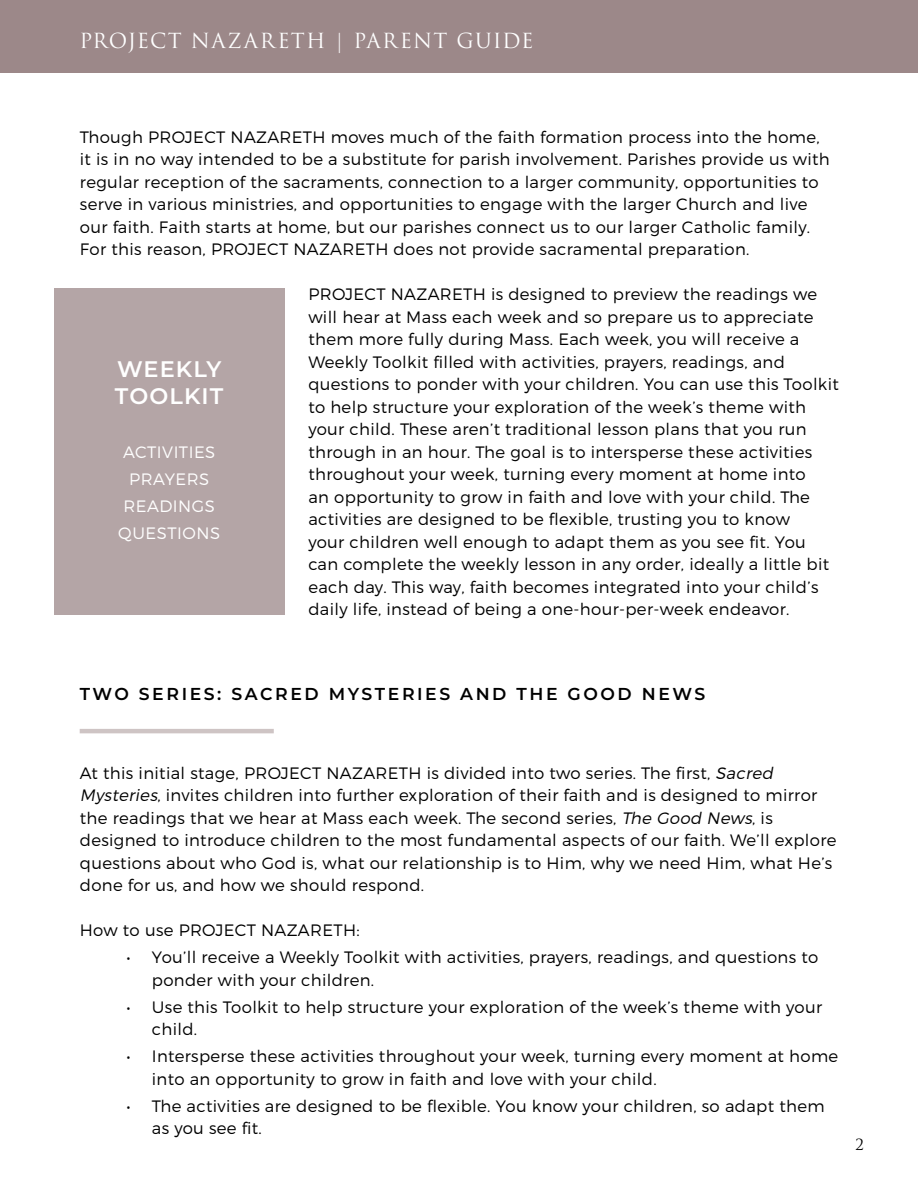
<style>
.page{position:relative;width:918px;height:1188px;background:#fff}
.page>*{position:absolute;margin:0;border:0;box-sizing:border-box;transform-origin:0 0}
.t1{font:600 22.5px/27px "Montserrat";letter-spacing:.05em;color:#fff}
.t2{font:20.25px "Trajan Pro 3";letter-spacing:.055em;color:#fff}
.t3{font:600 17.25px "Montserrat";letter-spacing:.15em;color:#000}
.t4{font:300 16.5px/22.5px "Montserrat";letter-spacing:.02em;color:#000}
.t5{font:300 16.5px/27px "Montserrat";letter-spacing:.03em;color:#fff;text-align:center}
.t6{font:15px "Trajan Pro 3";color:#000}
.s1{font-style:italic}
</style>
<div class="page">
<div style="left:0;top:0;width:918px;height:72px;background:#9c8889"></div>
<hr style="left:80px;top:729px;width:194px;height:4px;background:#cec4c4">
<div style="left:54px;top:289px;width:230px;height:326px;background:#b4a5a6"></div>
<p class="t2" style="left:80px;top:27px;width:456px">PROJECT NAZARETH | PARENT GUIDE</p>
<p class="t4" style="left:80px;top:125px;width:752px">Though PROJECT NAZARETH moves much of the faith formation process into the home, it is in no way intended to be a substitute for parish involvement. Parishes provide us with regular reception of the sacraments, connection to a larger community, opportunities to serve in various ministries, and opportunities to engage with the larger Church and live our faith. Faith starts at home, but our parishes connect us to our larger Catholic family.<br>For this reason, PROJECT NAZARETH does not provide sacramental preparation.</p>
<p class="t4" style="left:308px;top:283px;width:532px">PROJECT NAZARETH is designed to preview the readings we will hear at Mass each week and so prepare us to appreciate them more fully during Mass. Each week, you will receive a Weekly Toolkit filled with activities, prayers, readings, and questions to ponder with your children. You can use this Toolkit to help structure your exploration of the week’s theme with your child. These aren’t traditional lesson plans that you run through in an hour. The goal is to intersperse these activities throughout your week, turning every moment at home into<br>an opportunity to grow in faith and love with your child. The activities are designed to be flexible, trusting you to know<br>your children well enough to adapt them as you see fit. You can complete the weekly lesson in any order, ideally a little bit each day. This way, faith becomes integrated into your child’s daily life, instead of being a one-hour-per-week endeavor.</p>
<h1 class="t1" style="left:115px;top:355px;width:110px">WEEKLY<br>TOOLKIT</h1>
<p class="t5" style="left:118px;top:439px;width:103px">ACTIVITIES<br>PRAYERS<br>READINGS<br>QUESTIONS</p>
<p class="t3" style="left:80px;top:681px;width:627px">TWO SERIES: SACRED MYSTERIES AND THE GOOD NEWS</p>
<p class="t4" style="left:80px;top:761px;width:758px">At this initial stage, PROJECT NAZARETH is divided into two series. The first, <span class="s1">Sacred Mysteries</span>, invites children into further exploration of their faith and is designed to mirror the readings that we hear at Mass each week. The second series, <span class="s1">The Good News</span>, is designed to introduce children to the most fundamental aspects of our faith. We’ll explore questions about who God is, what our relationship is to Him, why we need Him, what He’s done for us, and how we should respond.</p>
<p class="t4" style="left:80px;top:919px;width:281px">How to use PROJECT NAZARETH:</p>
<p class="t4" style="left:152px;top:946px;width:668px;text-indent:-25px">• You’ll receive a Weekly Toolkit with activities, prayers, readings, and questions to ponder with your children.</p>
<p class="t4" style="left:152px;top:995px;width:672px;text-indent:-25px">• Use this Toolkit to help structure your exploration of the week’s theme with your child.</p>
<p class="t4" style="left:152px;top:1045px;width:688px;text-indent:-25px">• Intersperse these activities throughout your week, turning every moment at home into an opportunity to grow in faith and love with your child.</p>
<p class="t4" style="left:152px;top:1094px;width:674px;text-indent:-25px">• The activities are designed to be flexible. You know your children, so adapt them as you see fit.</p>
<p class="t6" style="left:855px;top:1135px;width:10px">2</p>
</div>
